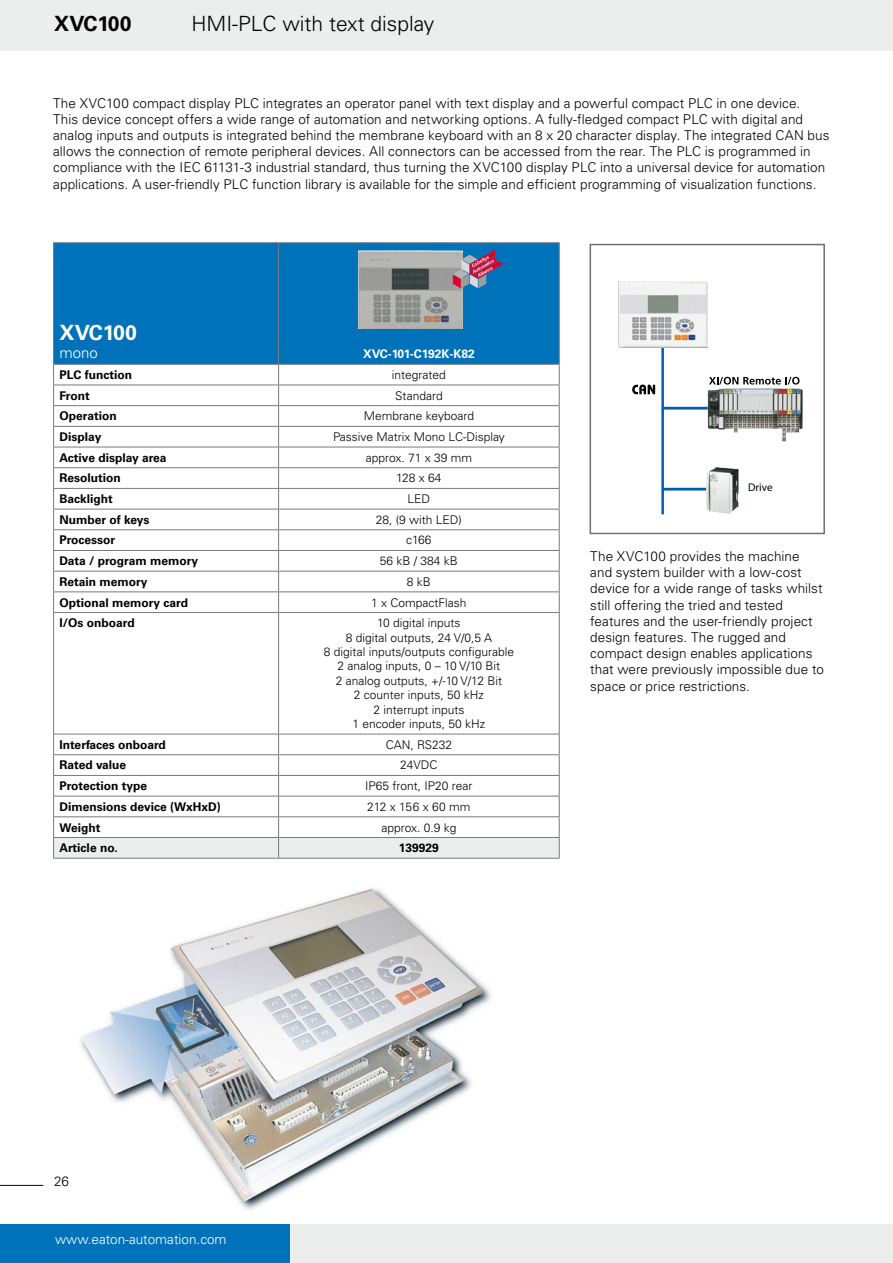
<style>
.page{position:relative;width:893px;height:1263px;background:#fff}
.page>*{position:absolute;margin:0;border:0;box-sizing:border-box;transform-origin:0 0}
.t1{font:300 21px "Univers LT Std";color:#000}
.t2{font:700 21px "Univers LT Std";color:#000}
.t3{font:700 21px "Univers LT Std";color:#fff}
.t4{font:300 15px "Univers LT Std";color:#fff}
.t5{font:300 13.5px/16.2px "Univers LT Std";letter-spacing:.005em;color:#000}
.t6{font:300 13.5px "Univers LT Std";color:#fff}
.t7{font:300 12px/14.4px "Univers LT Std";color:#000;text-align:center}
.t8{font:700 12px "Univers LT Std";color:#000}
.t9{font:700 12px "Univers LT Std";color:#fff}
.t10{font:700 11.1px "Frutiger";color:#000}
</style>
<div class="page">
<div style="left:289px;top:1225px;width:604px;height:38px;background:#eceded"></div>
<div style="left:0;top:1225px;width:289px;height:38px;background:#0072ba"></div>
<div style="left:0;top:0;width:893px;height:50px;background:#eceded"></div>
<hr style="left:0;top:1185px;width:43px;height:1px;background:#000">
<div style="left:54px;top:243px;width:505px;height:121px;background:#0072ba"></div>
<hr style="left:53px;top:242px;width:226px;height:1px;background:#797a7c">
<hr style="left:53px;top:243px;width:1px;height:121px;background:#797a7c">
<hr style="left:279px;top:242px;width:281px;height:1px;background:#797a7c">
<hr style="left:278px;top:243px;width:1px;height:121px;background:#797a7c">
<hr style="left:559px;top:243px;width:1px;height:121px;background:#797a7c">
<hr style="left:53px;top:364px;width:226px;height:1px;background:#797a7c">
<hr style="left:279px;top:364px;width:281px;height:1px;background:#797a7c">
<hr style="left:53px;top:385px;width:226px;height:1px;background:#797a7c">
<hr style="left:279px;top:385px;width:281px;height:1px;background:#797a7c">
<hr style="left:53px;top:405px;width:226px;height:1px;background:#797a7c">
<hr style="left:279px;top:405px;width:281px;height:1px;background:#797a7c">
<hr style="left:53px;top:426px;width:226px;height:1px;background:#797a7c">
<hr style="left:279px;top:426px;width:281px;height:1px;background:#797a7c">
<hr style="left:53px;top:447px;width:226px;height:1px;background:#797a7c">
<hr style="left:279px;top:447px;width:281px;height:1px;background:#797a7c">
<hr style="left:53px;top:467px;width:226px;height:1px;background:#797a7c">
<hr style="left:279px;top:467px;width:281px;height:1px;background:#797a7c">
<hr style="left:53px;top:488px;width:226px;height:1px;background:#797a7c">
<hr style="left:279px;top:488px;width:281px;height:1px;background:#797a7c">
<hr style="left:53px;top:509px;width:226px;height:1px;background:#797a7c">
<hr style="left:279px;top:509px;width:281px;height:1px;background:#797a7c">
<hr style="left:53px;top:529px;width:226px;height:1px;background:#797a7c">
<hr style="left:279px;top:529px;width:281px;height:1px;background:#797a7c">
<hr style="left:53px;top:550px;width:226px;height:1px;background:#797a7c">
<hr style="left:279px;top:550px;width:281px;height:1px;background:#797a7c">
<hr style="left:53px;top:571px;width:226px;height:1px;background:#797a7c">
<hr style="left:279px;top:571px;width:281px;height:1px;background:#797a7c">
<hr style="left:53px;top:591px;width:226px;height:1px;background:#797a7c">
<svg style="left:53px;top:365px;width:1px;height:247px"></svg>
<hr style="left:279px;top:591px;width:281px;height:1px;background:#797a7c">
<svg style="left:278px;top:365px;width:1px;height:247px"></svg>
<svg style="left:559px;top:365px;width:1px;height:247px"></svg>
<hr style="left:53px;top:612px;width:226px;height:1px;background:#797a7c">
<hr style="left:53px;top:613px;width:1px;height:121px;background:#797a7c">
<hr style="left:279px;top:612px;width:281px;height:1px;background:#797a7c">
<hr style="left:278px;top:613px;width:1px;height:121px;background:#797a7c">
<hr style="left:559px;top:613px;width:1px;height:121px;background:#797a7c">
<svg style="left:53px;top:734px;width:507px;height:124px"></svg>
<hr style="left:53px;top:858px;width:226px;height:1px;background:#797a7c">
<hr style="left:279px;top:858px;width:281px;height:1px;background:#797a7c">
<img style="left:80px;top:888px;width:411px;height:322px">
<div style="left:590px;top:244px;width:235px;height:290px;background:#fff;border:2px solid #707173"></div>
<svg style="left:632px;top:385px;width:23px;height:9px"></svg>
<hr style="left:661px;top:345px;width:3px;height:169px;background:#005ea8">
<hr style="left:663px;top:488px;width:53px;height:2px;background:#005ea8">
<hr style="left:663px;top:407px;width:49px;height:3px;background:#005ea8">
<img style="left:619px;top:282px;width:88px;height:65px">
<div style="left:684px;top:286px;width:12px;height:8px;background:#f4f4f5"></div>
<img style="left:706px;top:467px;width:33px;height:47px">
<svg style="left:709px;top:377px;width:90px;height:8px"></svg>
<img style="left:708px;top:388px;width:56px;height:45px">
<img style="left:358px;top:250px;width:104px;height:79px">
<svg style="left:453px;top:250px;width:50px;height:38px;background:#7c769a"></svg>
<h1 class="t2" style="left:54px;top:11px;width:79px">XVC100</h1>
<h1 class="t1" style="left:191px;top:11px;width:245px">HMI-PLC with text display</h1>
<p class="t5" style="left:53px;top:95px;width:778px">The XVC100 compact display PLC integrates an operator panel with text display and a powerful compact PLC in one device.<br>This device concept offers a wide range of automation and networking options. A fully-fledged compact PLC with digital and analog inputs and outputs is integrated behind the membrane keyboard with an 8 x 20 character display. The integrated CAN bus allows the connection of remote peripheral devices. All connectors can be accessed from the rear. The PLC is programmed in compliance with the IEC 61131-3 industrial standard, thus turning the XVC100 display PLC into a universal device for automation applications. A user-friendly PLC function library is available for the simple and efficient programming of visualization functions.</p>
<h1 class="t3" style="left:60px;top:321px;width:79px">XVC100</h1>
<p class="t4" style="left:60px;top:344px;width:40px">mono</p>
<p class="t9" style="left:363px;top:347px;width:113px">XVC-101-C192K-K82</p>
<p class="t8" style="left:60px;top:368px;width:74px">PLC function</p>
<p class="t7" style="left:392px;top:367px;width:56px">integrated</p>
<p class="t8" style="left:60px;top:388px;width:32px">Front</p>
<p class="t7" style="left:395px;top:388px;width:49px">Standard</p>
<p class="t8" style="left:60px;top:409px;width:59px">Operation</p>
<p class="t7" style="left:364px;top:409px;width:112px">Membrane keyboard</p>
<p class="t8" style="left:60px;top:430px;width:43px">Display</p>
<p class="t7" style="left:333px;top:430px;width:173px">Passive Matrix Mono LC-Display</p>
<p class="t8" style="left:60px;top:450px;width:108px">Active display area</p>
<p class="t7" style="left:366px;top:450px;width:108px">approx. 71 x 39 mm</p>
<p class="t8" style="left:60px;top:471px;width:63px">Resolution</p>
<p class="t7" style="left:396px;top:471px;width:47px">128 x 64</p>
<p class="t8" style="left:60px;top:492px;width:55px">Backlight</p>
<p class="t7" style="left:408px;top:492px;width:24px">LED</p>
<p class="t8" style="left:60px;top:512px;width:92px">Number of keys</p>
<p class="t7" style="left:376px;top:512px;width:88px">28, (9 with LED)</p>
<p class="t8" style="left:60px;top:533px;width:57px">Processor</p>
<p class="t7" style="left:406px;top:533px;width:27px">c166</p>
<p class="t8" style="left:60px;top:554px;width:140px">Data / program memory</p>
<p class="t7" style="left:380px;top:554px;width:80px">56 kB / 384 kB</p>
<p class="t8" style="left:60px;top:575px;width:90px">Retain memory</p>
<p class="t7" style="left:407px;top:574px;width:26px">8 kB</p>
<p class="t8" style="left:60px;top:595px;width:130px">Optional memory card</p>
<p class="t7" style="left:371px;top:595px;width:97px">1 x CompactFlash</p>
<p class="t8" style="left:60px;top:616px;width:77px">I/Os onboard</p>
<p class="t7" style="left:324px;top:616px;width:192px">10 digital inputs<br>8 digital outputs, 24 V/0,5 A<br>8 digital inputs/outputs configurable<br>2 analog inputs, 0 – 10 V/10 Bit<br>2 analog outputs, +/-10 V/12 Bit<br>2 counter inputs, 50 kHz<br>2 interrupt inputs<br>1 encoder inputs, 50 kHz</p>
<p class="t8" style="left:60px;top:737px;width:108px">Interfaces onboard</p>
<p class="t7" style="left:386px;top:737px;width:68px">CAN, RS232</p>
<p class="t8" style="left:60px;top:758px;width:68px">Rated value</p>
<p class="t7" style="left:400px;top:758px;width:39px">24VDC</p>
<p class="t8" style="left:60px;top:779px;width:89px">Protection type</p>
<p class="t7" style="left:365px;top:779px;width:109px">IP65 front, IP20 rear</p>
<p class="t8" style="left:60px;top:799px;width:163px">Dimensions device (WxHxD)</p>
<p class="t7" style="left:367px;top:799px;width:105px">212 x 156 x 60 mm</p>
<p class="t8" style="left:60px;top:820px;width:42px">Weight</p>
<p class="t7" style="left:381px;top:820px;width:76px">approx. 0.9 kg</p>
<p class="t8" style="left:60px;top:841px;width:60px">Article no.</p>
<p class="t8" style="left:399px;top:841px;width:42px">139929</p>
<p class="t10" style="left:748px;top:480px;width:26px">Drive</p>
<p class="t5" style="left:590px;top:548px;width:235px">The XVC100 provides the machine and system builder with a low-cost device for a wide range of tasks whilst still offering the tried and tested features and the user-friendly project design features. The rugged and compact design enables applications that were previously impossible due to space or price restrictions.</p>
<p class="t5" style="left:54px;top:1173px;width:17px">26</p>
<p class="t6" style="left:55px;top:1231px;width:173px">www.eaton-automation.com</p>
</div>
